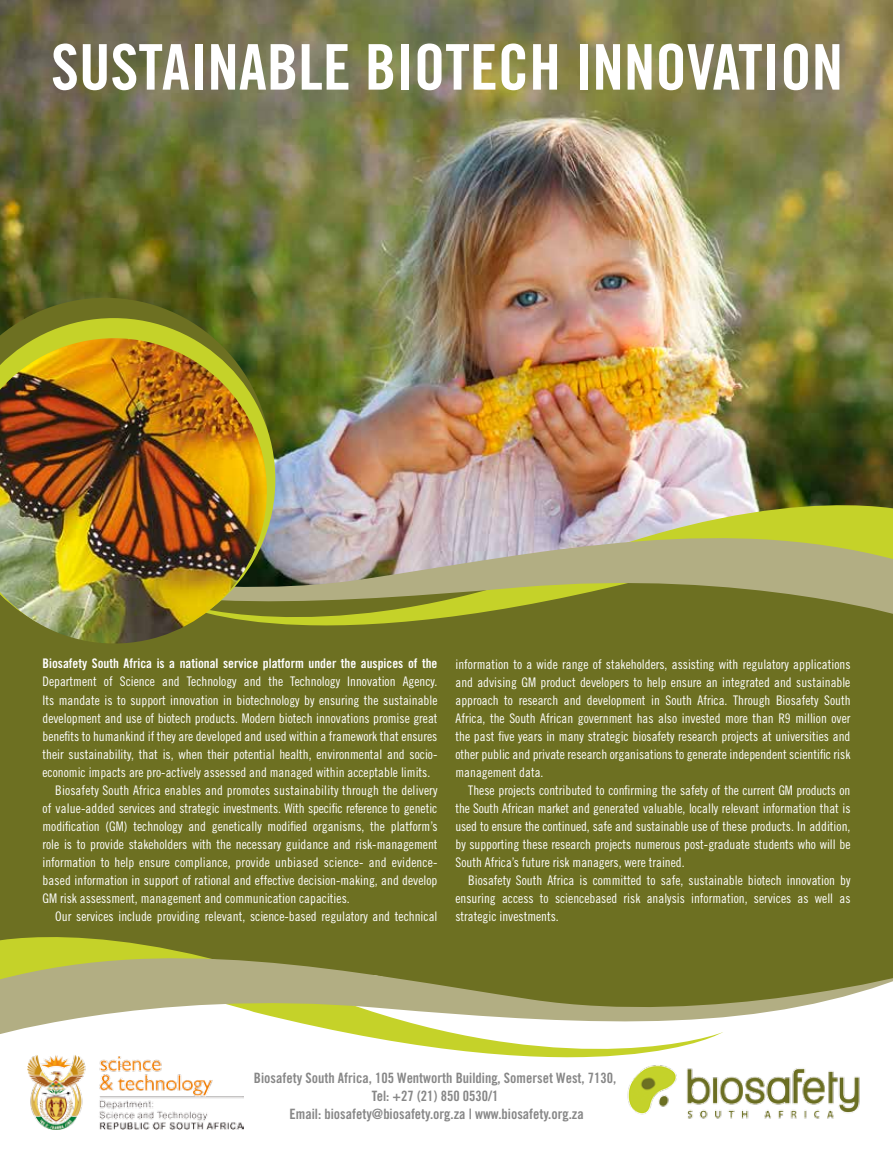
<style>
.page{position:relative;width:893px;height:1170px;background:#fff}
.page>*{position:absolute;margin:0;border:0;box-sizing:border-box;transform-origin:0 0}
.t1{font:63px "Trade Gothic Bold Cond Twenty";color:#fff}
.t2{font:14.25px/18px "Trade Gothic Bold Cond Twenty";color:#878787;text-align:center}
.t3{font:13.2px/18px "Trade Gothic Cond Eighteen";color:#fff;text-align:justify}
.t4{font:13.2px "Trade Gothic Bold Cond Twenty";color:#fff}
</style>
<div class="page">
<div style="left:0;top:587px;width:893px;height:387px;background:#6d7022"></div>
<img style="left:0;top:0;width:893px;height:477px">
<img style="left:275px;top:477px;width:618px;height:149px">
<svg style="left:275px;top:510px;width:618px;height:109px"></svg>
<svg style="left:0;top:298px;width:271px;height:20px"></svg>
<svg style="left:0;top:318px;width:275px;height:306px"></svg>
<img style="left:0;top:338px;width:267px;height:305px">
<img style="left:628px;top:1068px;width:232px;height:51px">
<img style="left:30px;top:1100px;width:213px;height:29px">
<svg style="left:27px;top:1039px;width:696px;height:61px"></svg>
<svg style="left:0;top:937px;width:893px;height:102px"></svg>
<h1 class="t1" style="left:51px;top:29px;width:794px">SUSTAINABLE BIOTECH INNOVATION</h1>
<p class="t4" style="left:43px;top:655px;width:396px">Biosafety South Africa is a national service platform under the auspices of the</p>
<p class="t3" style="left:43px;top:672px;width:396px">Department of Science and Technology and the Technology Innovation Agency.</p>
<p class="t3" style="left:43px;top:690px;width:396px">Its mandate is to support innovation in biotechnology by ensuring the sustainable</p>
<p class="t3" style="left:43px;top:708px;width:396px">development and use of biotech products. Modern biotech innovations promise great</p>
<p class="t3" style="left:43px;top:726px;width:396px">benefits to humankind if they are developed and used within a framework that ensures</p>
<p class="t3" style="left:43px;top:744px;width:396px">their sustainability, that is, when their potential health, environmental and socio-</p>
<p class="t3" style="left:43px;top:762px;width:389px">economic impacts are pro-actively assessed and managed within acceptable limits.</p>
<p class="t3" style="left:55px;top:780px;width:384px">Biosafety South Africa enables and promotes sustainability through the delivery</p>
<p class="t3" style="left:43px;top:798px;width:396px">of value-added services and strategic investments. With specific reference to genetic</p>
<p class="t3" style="left:43px;top:816px;width:396px">modification (GM) technology and genetically modified organisms, the platform’s</p>
<p class="t3" style="left:43px;top:834px;width:396px">role is to provide stakeholders with the necessary guidance and risk-management</p>
<p class="t3" style="left:43px;top:852px;width:396px">information to help ensure compliance, provide unbiased science- and evidence-</p>
<p class="t3" style="left:43px;top:870px;width:396px">based information in support of rational and effective decision-making, and develop</p>
<p class="t3" style="left:43px;top:888px;width:309px">GM risk assessment, management and communication capacities.</p>
<p class="t3" style="left:55px;top:906px;width:384px">Our services include providing relevant, science-based regulatory and technical</p>
<p class="t3" style="left:455px;top:655px;width:396px">information to a wide range of stakeholders, assisting with regulatory applications and advising GM product developers to help ensure an integrated and sustainable approach to research and development in South Africa. Through Biosafety South Africa, the South African government has also invested more than R9 million over the past five years in many strategic biosafety research projects at universities and other public and private research organisations to generate independent scientific risk management data.</p>
<p class="t3" style="left:455px;top:781px;width:396px;text-indent:13px">These projects contributed to confirming the safety of the current GM products on the South African market and generated valuable, locally relevant information that is used to ensure the continued, safe and sustainable use of these products. In addition, by supporting these research projects numerous post-graduate students who will be South Africa’s future risk managers, were trained.</p>
<p class="t3" style="left:455px;top:871px;width:396px;text-indent:13px">Biosafety South Africa is committed to safe, sustainable biotech innovation by ensuring access to sciencebased risk analysis information, services as well as strategic investments.</p>
<p class="t2" style="left:254px;top:1068px;width:364px">Biosafety South Africa, 105 Wentworth Building, Somerset West, 7130,<br>Tel: +27 (21) 850 0530/1<br>Email: biosafety@biosafety.org.za | www.biosafety.org.za</p>
</div>
